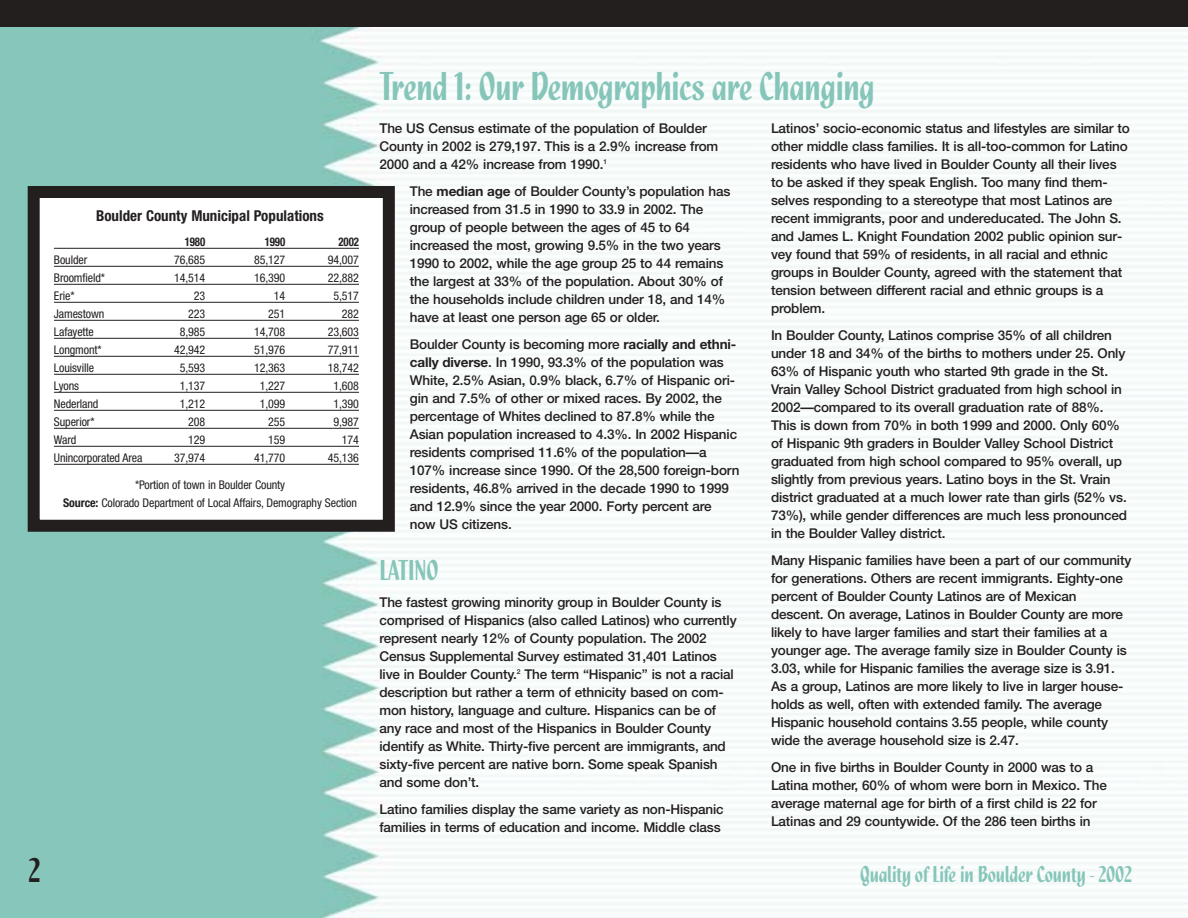
<style>
.page{position:relative;width:1188px;height:918px;background:#fff}
.page>*{position:absolute;margin:0;border:0;box-sizing:border-box;transform-origin:0 0}
.t1{font:42px "Quixley Plain";letter-spacing:-.01em;color:#86c6ba}
.t2{font:36px "Quixley Plain";color:#231f1f}
.t3{font:30px "Quixley Plain";letter-spacing:-.01em;color:#86c6ba}
.t4{font:24px "Quixley Plain";letter-spacing:-.01em;color:#86c6ba}
.t5{font:700 condensed 15px "Helvetica Neue";color:#231f1f}
.t6{font:500 13.5px/18px "Helvetica Neue";letter-spacing:-.01em;color:#231f1f}
.t7{font:condensed 12px/18px "Helvetica Neue";letter-spacing:-.01em;color:#231f1f;text-align:center}
.t8{font:700 condensed 12px "Helvetica Neue";letter-spacing:-.01em;color:#231f1f;scale:.9 1}
.s1{font-weight:700}
</style>
<div class="page">
<img style="left:0;top:27px;width:1188px;height:891px">
<div style="left:0;top:0;width:1188px;height:27px;background:#231f1f"></div>
<div style="left:34px;top:192px;width:355px;height:334px;background:#fff"></div>
<div style="left:28px;top:186px;width:367px;height:346px;border:12px solid #231f1f"></div>
<hr style="left:54px;top:248px;width:305px;height:1px;background:#231f1f">
<hr style="left:54px;top:266px;width:305px;height:1px;background:#231f1f">
<hr style="left:54px;top:284px;width:305px;height:1px;background:#231f1f">
<hr style="left:54px;top:302px;width:305px;height:1px;background:#231f1f">
<hr style="left:54px;top:320px;width:305px;height:1px;background:#231f1f">
<hr style="left:54px;top:338px;width:305px;height:1px;background:#231f1f">
<hr style="left:54px;top:356px;width:305px;height:1px;background:#231f1f">
<hr style="left:54px;top:374px;width:305px;height:1px;background:#231f1f">
<hr style="left:54px;top:392px;width:305px;height:1px;background:#231f1f">
<hr style="left:54px;top:410px;width:305px;height:1px;background:#231f1f">
<hr style="left:54px;top:428px;width:305px;height:1px;background:#231f1f">
<hr style="left:54px;top:446px;width:305px;height:1px;background:#231f1f">
<hr style="left:54px;top:464px;width:305px;height:1px;background:#231f1f">
<p class="t5" style="left:96px;top:210px;width:229px">Boulder County Municipal Populations</p>
<p class="t8" style="left:185px;top:237px;width:24px">1980</p>
<p class="t8" style="left:265px;top:237px;width:24px">1990</p>
<p class="t8" style="left:339px;top:237px;width:24px">2002</p>
<p class="t7" style="left:54px;top:252px;width:35px">Boulder</p>
<p class="t7" style="left:174px;top:252px;width:33px">76,685</p>
<p class="t7" style="left:254px;top:252px;width:33px">85,127</p>
<p class="t7" style="left:328px;top:252px;width:33px">94,007</p>
<p class="t7" style="left:54px;top:270px;width:53px">Broomfield*</p>
<p class="t7" style="left:174px;top:270px;width:33px">14,514</p>
<p class="t7" style="left:254px;top:270px;width:33px">16,390</p>
<p class="t7" style="left:328px;top:270px;width:33px">22,882</p>
<p class="t7" style="left:54px;top:288px;width:22px">Erie*</p>
<p class="t7" style="left:194px;top:288px;width:13px">23</p>
<p class="t7" style="left:274px;top:288px;width:13px">14</p>
<p class="t7" style="left:334px;top:288px;width:27px">5,517</p>
<p class="t7" style="left:54px;top:306px;width:52px">Jamestown</p>
<p class="t7" style="left:188px;top:306px;width:19px">223</p>
<p class="t7" style="left:268px;top:306px;width:19px">251</p>
<p class="t7" style="left:342px;top:306px;width:19px">282</p>
<p class="t7" style="left:54px;top:324px;width:41px">Lafayette</p>
<p class="t7" style="left:180px;top:324px;width:27px">8,985</p>
<p class="t7" style="left:254px;top:324px;width:33px">14,708</p>
<p class="t7" style="left:328px;top:324px;width:33px">23,603</p>
<p class="t7" style="left:54px;top:342px;width:49px">Longmont*</p>
<p class="t7" style="left:174px;top:342px;width:33px">42,942</p>
<p class="t7" style="left:254px;top:342px;width:33px">51,976</p>
<p class="t7" style="left:328px;top:342px;width:33px">77,911</p>
<p class="t7" style="left:54px;top:360px;width:42px">Louisville</p>
<p class="t7" style="left:180px;top:360px;width:27px">5,593</p>
<p class="t7" style="left:254px;top:360px;width:33px">12,363</p>
<p class="t7" style="left:328px;top:360px;width:33px">18,742</p>
<p class="t7" style="left:54px;top:378px;width:27px">Lyons</p>
<p class="t7" style="left:180px;top:378px;width:27px">1,137</p>
<p class="t7" style="left:260px;top:378px;width:27px">1,227</p>
<p class="t7" style="left:334px;top:378px;width:27px">1,608</p>
<p class="t7" style="left:54px;top:396px;width:46px">Nederland</p>
<p class="t7" style="left:180px;top:396px;width:27px">1,212</p>
<p class="t7" style="left:260px;top:396px;width:27px">1,099</p>
<p class="t7" style="left:334px;top:396px;width:27px">1,390</p>
<p class="t7" style="left:54px;top:414px;width:42px">Superior*</p>
<p class="t7" style="left:188px;top:414px;width:19px">208</p>
<p class="t7" style="left:268px;top:414px;width:19px">255</p>
<p class="t7" style="left:334px;top:414px;width:27px">9,987</p>
<p class="t7" style="left:54px;top:432px;width:24px">Ward</p>
<p class="t7" style="left:188px;top:432px;width:19px">129</p>
<p class="t7" style="left:268px;top:432px;width:19px">159</p>
<p class="t7" style="left:342px;top:432px;width:19px">174</p>
<p class="t7" style="left:54px;top:450px;width:90px">Unincorporated Area</p>
<p class="t7" style="left:174px;top:450px;width:33px">37,974</p>
<p class="t7" style="left:254px;top:450px;width:33px">41,770</p>
<p class="t7" style="left:328px;top:450px;width:33px">45,136</p>
<p class="t7" style="left:63px;top:477px;width:295px">*Portion of town in Boulder County<br><span class="s1">Source:</span> Colorado Department of Local Affairs, Demography Section</p>
<h1 class="t1" style="left:380px;top:71px;width:497px">Trend 1: Our Demographics are Changing</h1>
<p class="t6" style="left:380px;top:120px;width:340px">The US Census estimate of the population of Boulder<br>County in 2002 is 279,197. This is a 2.9% increase from<br>2000 and a 42% increase from 1990.<sup>1</sup></p>
<p class="t6" style="left:410px;top:183px;width:322px">The <span class="s1">median age</span> of Boulder County’s population has increased from 31.5 in 1990 to 33.9 in 2002. The group of people between the ages of 45 to 64 increased the most, growing 9.5% in the two years 1990 to 2002, while the age group 25 to 44 remains the largest at 33% of the population. About 30% of the households include children under 18, and 14% have at least one person age 65 or older.</p>
<p class="t6" style="left:410px;top:336px;width:331px">Boulder County is becoming more <span class="s1">racially and ethni&shy;cally diverse</span>. In 1990, 93.3% of the population was White, 2.5% Asian, 0.9% black, 6.7% of Hispanic ori&shy;gin and 7.5% of other or mixed races. By 2002, the percentage of Whites declined to 87.8% while the Asian population increased to 4.3%. In 2002 Hispanic residents comprised 11.6% of the population—a 107% increase since 1990. Of the 28,500 foreign-born residents, 46.8% arrived in the decade 1990 to 1999 and 12.9% since the year 2000. Forty percent are now US citizens.</p>
<h3 class="t3" style="left:380px;top:559px;width:60px">LATINO</h3>
<p class="t6" style="left:380px;top:594px;width:359px">The fastest growing minority group in Boulder County is comprised of Hispanics (also called Latinos) who currently represent nearly 12% of County population. The 2002<br>Census Supplemental Survey estimated 31,401 Latinos live in Boulder County.<sup>2</sup> The term “Hispanic” is not a racial description but rather a term of ethnicity based on com&shy;mon history, language and culture. Hispanics can be of any race and most of the Hispanics in Boulder County identify as White. Thirty-five percent are immigrants, and sixty-five percent are native born. Some speak Spanish and some don’t.</p>
<p class="t6" style="left:380px;top:801px;width:346px">Latino families display the same variety as non-Hispanic families in terms of education and income. Middle class</p>
<p class="t6" style="left:771px;top:120px;width:360px">Latinos’ socio-economic status and lifestyles are similar to other middle class families. It is all-too-common for Latino residents who have lived in Boulder County all their lives to be asked if they speak English. Too many find them&shy;selves responding to a stereotype that most Latinos are recent immigrants, poor and undereducated. The John S. and James L. Knight Foundation 2002 public opinion sur&shy;vey found that 59% of residents, in all racial and ethnic groups in Boulder County, agreed with the statement that tension between different racial and ethnic groups is a problem.</p>
<p class="t6" style="left:771px;top:327px;width:358px">In Boulder County, Latinos comprise 35% of all children under 18 and 34% of the births to mothers under 25. Only 63% of Hispanic youth who started 9th grade in the St.<br>Vrain Valley School District graduated from high school in 2002—compared to its overall graduation rate of 88%.<br>This is down from 70% in both 1999 and 2000. Only 60% of Hispanic 9th graders in Boulder Valley School District graduated from high school compared to 95% overall, up slightly from previous years. Latino boys in the St. Vrain district graduated at a much lower rate than girls (52% vs.<br>73%), while gender differences are much less pronounced in the Boulder Valley district.</p>
<p class="t6" style="left:771px;top:552px;width:362px">Many Hispanic families have been a part of our community for generations. Others are recent immigrants. Eighty-one percent of Boulder County Latinos are of Mexican descent. On average, Latinos in Boulder County are more likely to have larger families and start their families at a younger age. The average family size in Boulder County is 3.03, while for Hispanic families the average size is 3.91.<br>As a group, Latinos are more likely to live in larger house&shy;holds as well, often with extended family. The average Hispanic household contains 3.55 people, while county wide the average household size is 2.47.</p>
<p class="t6" style="left:771px;top:759px;width:337px">One in five births in Boulder County in 2000 was to a Latina mother, 60% of whom were born in Mexico. The average maternal age for birth of a first child is 22 for Latinas and 29 countywide. Of the 286 teen births in</p>
<h2 class="t2" style="left:28px;top:857px;width:13px">2</h2>
<h3 class="t4" style="left:860px;top:866px;width:273px">Quality of Life in Boulder County - 2002</h3>
</div>
